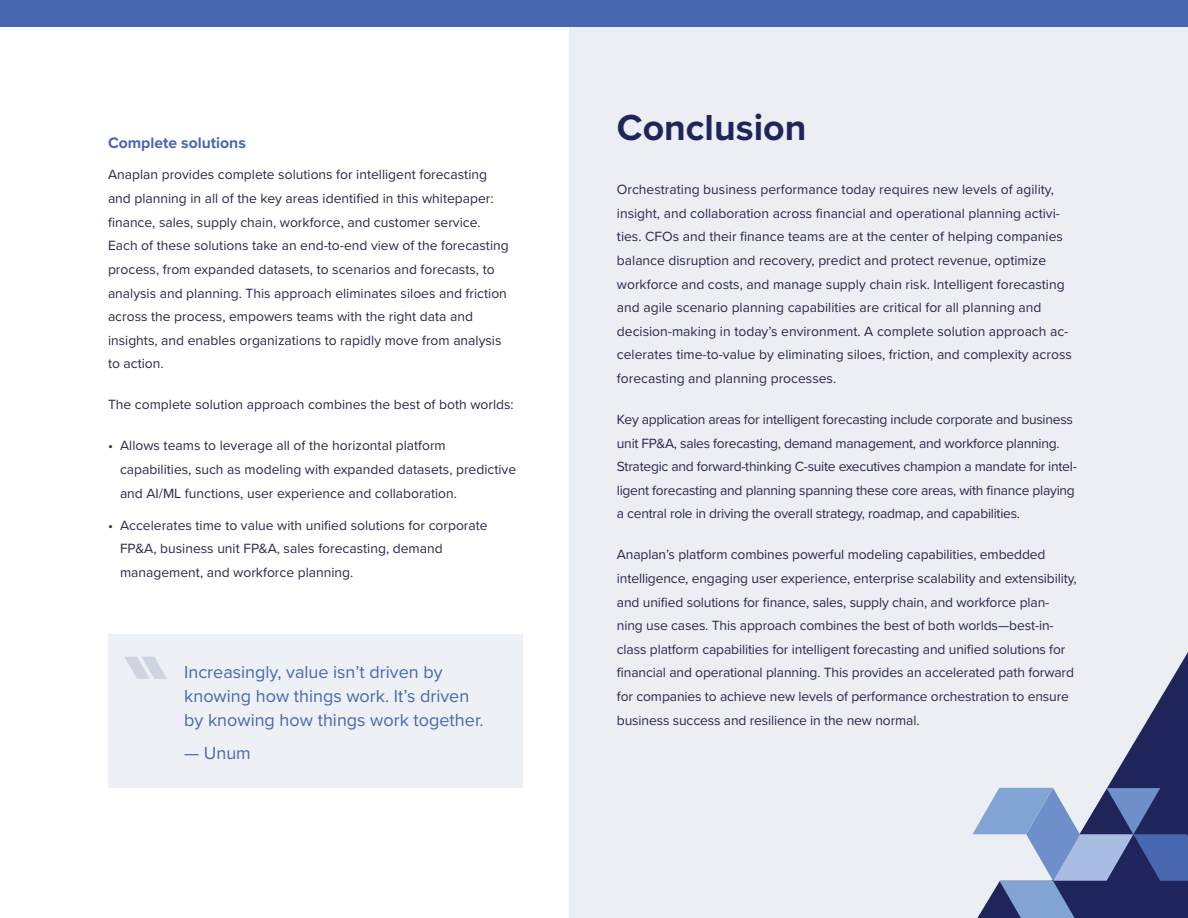
<style>
.page{position:relative;width:1188px;height:918px;background:#fff}
.page>*{position:absolute;margin:0;border:0;box-sizing:border-box;transform-origin:0 0}
.t1{font:700 37.5px "Proxima Nova";color:#1f255a}
.Body_Copy{font:18px/23.7px "Proxima Nova";color:#4967b0}
.Body_Copy-2{font:700 15.75px "Proxima Nova";color:#4967b0}
.Body_Copy-3{font:13.8px/23.7px "Proxima Nova";color:#2a284a}
.Body_Copy-4{font:13.8px/23.7px "Proxima Nova";letter-spacing:-.02em;color:#2a284a}
</style>
<div class="page">
<div style="left:108px;top:634px;width:415px;height:154px;background:#edf0f5"></div>
<div style="left:569px;top:0;width:619px;height:918px;background:#ebeff4"></div>
<svg style="left:972px;top:652px;width:216px;height:266px"></svg>
<div style="left:0;top:0;width:1188px;height:26px;background:#4967b0"></div>
<svg style="left:125px;top:657px;width:42px;height:22px"></svg>
<p class="Body_Copy-2" style="left:108px;top:131px;width:139px">Complete solutions</p>
<p class="Body_Copy-3" style="left:108px;top:162px;width:402px">Anaplan provides complete solutions for intelligent forecasting and planning in all of the key areas identified in this whitepaper: finance, sales, supply chain, workforce, and customer service.<br>Each of these solutions take an end-to-end view of the forecasting process, from expanded datasets, to scenarios and forecasts, to analysis and planning. This approach eliminates siloes and friction across the process, empowers teams with the right data and insights, and enables organizations to rapidly move from analysis to action.</p>
<p class="Body_Copy-3" style="left:108px;top:392px;width:407px">The complete solution approach combines the best of both worlds:</p>
<p class="Body_Copy-3" style="left:120px;top:433px;width:398px;text-indent:-12px">• Allows teams to leverage all of the horizontal platform capabilities, such as modeling with expanded datasets, predictive and AI/ML functions, user experience and collaboration.</p>
<p class="Body_Copy-3" style="left:120px;top:513px;width:369px;text-indent:-12px">• Accelerates time to value with unified solutions for corporate<br>FP&amp;A, business unit FP&amp;A, sales forecasting, demand management, and workforce planning.</p>
<p class="Body_Copy" style="left:184px;top:660px;width:299px">Increasingly, value isn’t driven by knowing how things work. It’s driven by knowing how things work together.</p>
<p class="Body_Copy" style="left:184px;top:740px;width:68px">— Unum</p>
<p class="t1" style="left:617px;top:99px;width:191px">Conclusion</p>
<p class="Body_Copy-3" style="left:617px;top:177px;width:456px">Orchestrating business performance today requires new levels of agility, insight, and collaboration across financial and operational planning activi&shy;ties. CFOs and their finance teams are at the center of helping companies balance disruption and recovery, predict and protect revenue, optimize workforce and costs, and manage supply chain risk. Intelligent forecasting and agile scenario planning capabilities are critical for all planning and decision-making in today’s environment. A complete solution approach ac&shy;celerates time-to-value by eliminating siloes, friction, and complexity across forecasting and planning processes.</p>
<p class="Body_Copy-4" style="left:617px;top:407px;width:461px">Key application areas for intelligent forecasting include corporate and business unit FP&amp;A, sales forecasting, demand management, and workforce planning.<br>Strategic and forward-thinking C-suite executives champion a mandate for intel&shy;ligent forecasting and planning spanning these core areas, with finance playing a central role in driving the overall strategy, roadmap, and capabilities.</p>
<p class="Body_Copy-3" style="left:617px;top:542px;width:461px">Anaplan’s platform combines powerful modeling capabilities, embedded intelligence, engaging user experience, enterprise scalability and extensibility, and unified solutions for finance, sales, supply chain, and workforce plan&shy;ning use cases. This approach combines the best of both worlds—best-in&shy;class platform capabilities for intelligent forecasting and unified solutions for financial and operational planning. This provides an accelerated path forward for companies to achieve new levels of performance orchestration to ensure business success and resilience in the new normal.</p>
</div>
